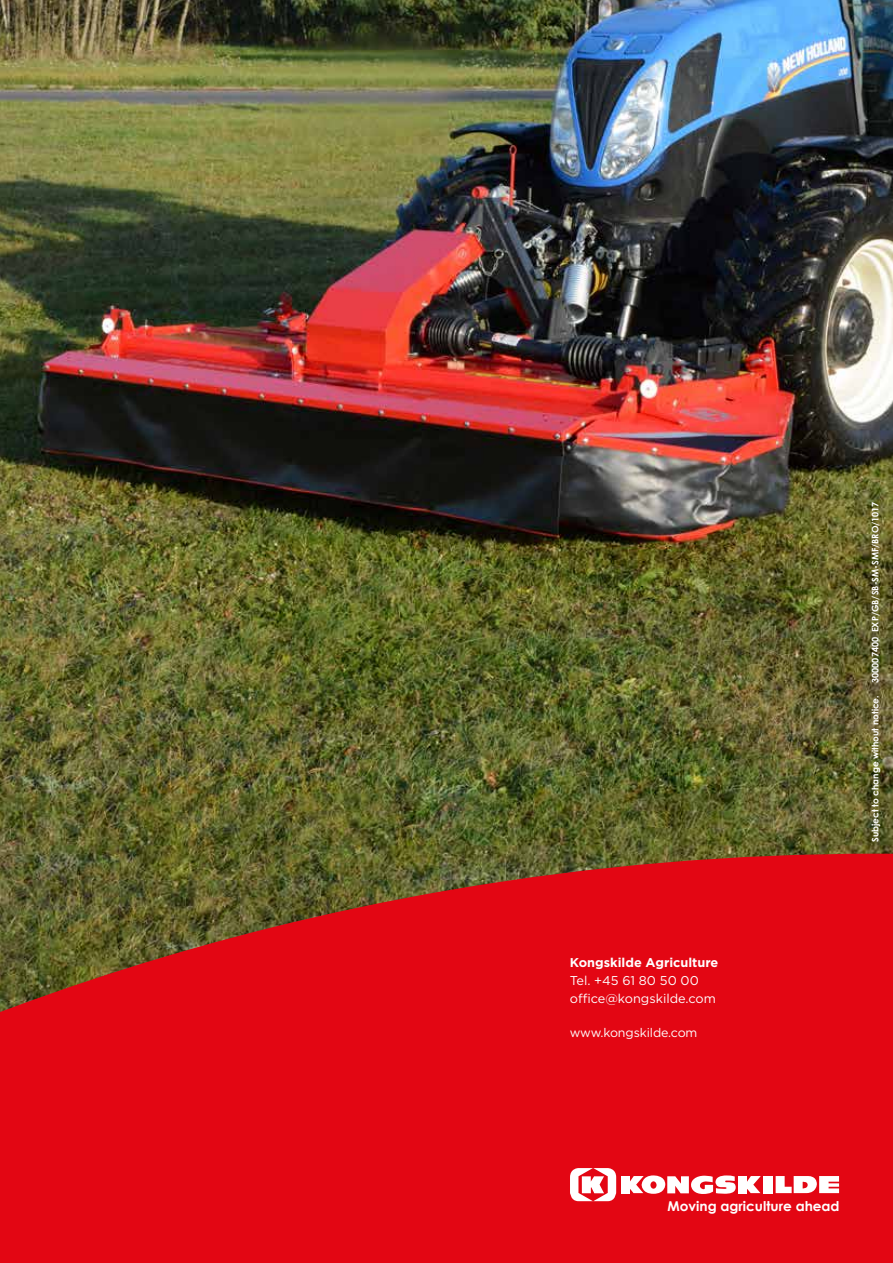
<style>
.page{position:relative;width:893px;height:1263px;background:#fff}
.page>*{position:absolute;margin:0;border:0;box-sizing:border-box;transform-origin:0 0}
.t1{font:700 13.5px "Century Gothic";color:#fff}
.t2{font:12.75px/18px "Gotham";color:#fff}
.t3{font:700 12.75px "Gotham";color:#fff}
.t4{font:12.45px "Gotham";letter-spacing:-.01em;color:#fff}
.t5{font:700 9px "Century Gothic";color:#fff}
</style>
<div class="page">
<img style="left:0;top:0;width:893px;height:854px">
<svg style="left:0;top:854px;width:893px;height:409px;background:#d21116"></svg>
<div style="left:621px;top:1176px;width:9px;height:17px;background:#fff"></div>
<div style="left:738px;top:1176px;width:9px;height:17px;background:#fff"></div>
<svg style="left:747px;top:1176px;width:14px;height:17px"></svg>
<div style="left:763px;top:1176px;width:9px;height:17px;background:#fff"></div>
<svg style="left:776px;top:1176px;width:63px;height:17px"></svg>
<svg style="left:570px;top:1168px;width:46px;height:33px"></svg>
<svg style="left:629px;top:1175px;width:107px;height:19px"></svg>
<h2 class="t3" style="left:570px;top:954px;width:150px">Kongskilde Agriculture</h2>
<h2 class="t2" style="left:570px;top:971px;width:148px">Tel. +45 61 80 50 00 office@kongskilde.com</h2>
<h3 class="t4" style="left:570px;top:1025px;width:129px">www.kongskilde.com</h3>
<p class="t5" style="left:868px;top:683px;width:183px;rotate:-90deg">300007400 EXP/GB/SB-SM-SMF/BRO/1017</p>
<p class="t5" style="left:868px;top:842px;width:148px;rotate:-90deg">Subject to change without notice.</p>
<h1 class="t1" style="left:668px;top:1196px;width:174px">Moving agriculture ahead</h1>
</div>
